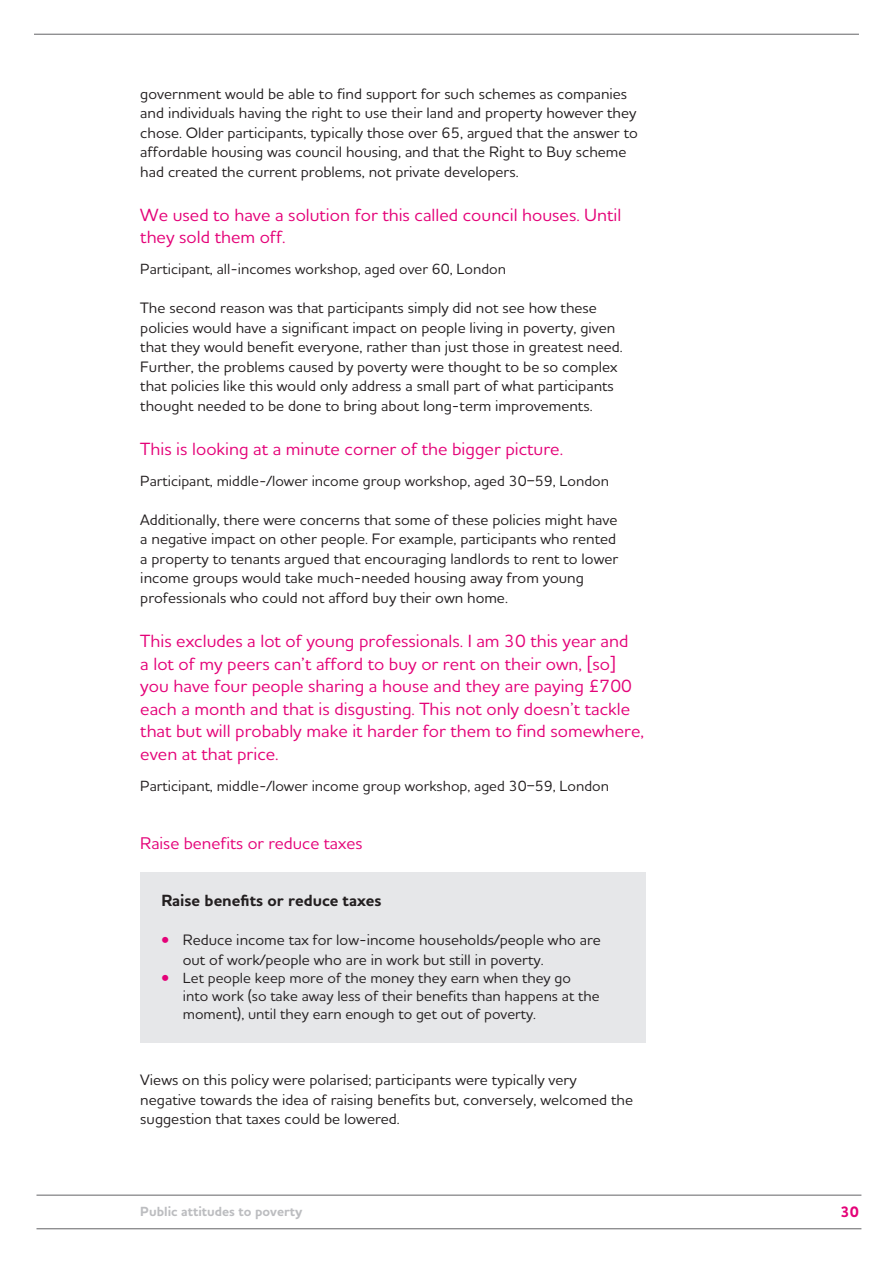
<style>
.page{position:relative;width:893px;height:1263px;background:#fff}
.page>*{position:absolute;margin:0;border:0;box-sizing:border-box;transform-origin:0 0}
.Quote{font:500 18px/22.5px "Houschka Alt Pro";color:#e40278}
.Sub_head_B{font:500 17.25px "Houschka Alt Pro";color:#e40278}
.Box_heading{font:700 16.5px "Houschka Alt Pro";color:#231f20}
.Full_out{font:500 15.3px/19.5px "Houschka Alt Pro";color:#231f20}
.t1{font:700 15.3px "Houschka Alt Pro";color:#e40278}
.Quote_source{font:500 15px/18px "Houschka Alt Pro";color:#231f20}
.t2{font:700 13.5px "Houschka Alt Pro";color:#bcbdc0}
.s1{font-weight:700;font-size:15px;color:#e40278}
.s2{font-weight:700;color:#e40278}
</style>
<div class="page">
<hr style="left:34px;top:34px;width:825px;height:1px;background:#636366">
<hr style="left:36px;top:1195px;width:825px;height:1px;background:#636366">
<hr style="left:36px;top:1228px;width:825px;height:1px;background:#636366">
<div style="left:140px;top:872px;width:506px;height:171px;background:#e6e7e9"></div>
<p class="Full_out" style="left:140px;top:83px;width:499px">government would be able to find support for such schemes as companies and individuals having the right to use their land and property however they chose. Older participants, typically those over 65, argued that the answer to affordable housing was council housing, and that the Right to Buy scheme had created the current problems, not private developers.</p>
<p class="Quote" style="left:140px;top:203px;width:483px">We used to have a solution for this called council houses. Until they sold them off.</p>
<p class="Quote_source" style="left:140px;top:260px;width:367px">Participant, all-incomes workshop, aged over 60, London</p>
<p class="Full_out" style="left:140px;top:298px;width:484px">The second reason was that participants simply did not see how these policies would have a significant impact on people living in poverty, given that they would benefit everyone, rather than just those in greatest need.<br>Further, the problems caused by poverty were thought to be so complex that policies like this would only address a small part of what participants thought needed to be done to bring about long-term improvements.</p>
<p class="Quote" style="left:140px;top:437px;width:424px">This is looking at a minute corner of the bigger picture.</p>
<p class="Quote_source" style="left:140px;top:471px;width:470px">Participant, middle-/lower income group workshop, aged 30−59, London</p>
<p class="Full_out" style="left:140px;top:510px;width:479px">Additionally, there were concerns that some of these policies might have a negative impact on other people. For example, participants who rented a property to tenants argued that encouraging landlords to rent to lower income groups would take much-needed housing away from young professionals who could not afford buy their own home.</p>
<p class="Quote" style="left:140px;top:629px;width:505px">This excludes a lot of young professionals. I am 30 this year and<br>a lot of my peers can’t afford to buy or rent on their own, [so] you have four people sharing a house and they are paying £700 each a month and that is disgusting. This not only doesn’t tackle that but will probably make it harder for them to find somewhere, even at that price.</p>
<p class="Quote_source" style="left:140px;top:776px;width:470px">Participant, middle-/lower income group workshop, aged 30−59, London</p>
<p class="Sub_head_B" style="left:140px;top:832px;width:224px">Raise benefits or reduce taxes</p>
<p class="Box_heading" style="left:162px;top:890px;width:221px">Raise benefits or reduce taxes</p>
<p class="Full_out" style="left:183px;top:930px;width:420px;text-indent:-21px"><span class="s1">•</span> Reduce income tax for low-income households/people who are out of work/people who are in work but still in poverty.</p>
<p class="Quote_source" style="left:183px;top:968px;width:418px;text-indent:-21px"><span class="s2">•</span> Let people keep more of the money they earn when they go into work (so take away less of their benefits than happens at the moment), until they earn enough to get out of poverty.</p>
<p class="Full_out" style="left:140px;top:1070px;width:494px">Views on this policy were polarised; participants were typically very negative towards the idea of raising benefits but, conversely, welcomed the suggestion that taxes could be lowered.</p>
<p class="t2" style="left:140px;top:1203px;width:164px">Public attitudes to poverty</p>
<p class="t1" style="left:840px;top:1202px;width:20px">30</p>
</div>
